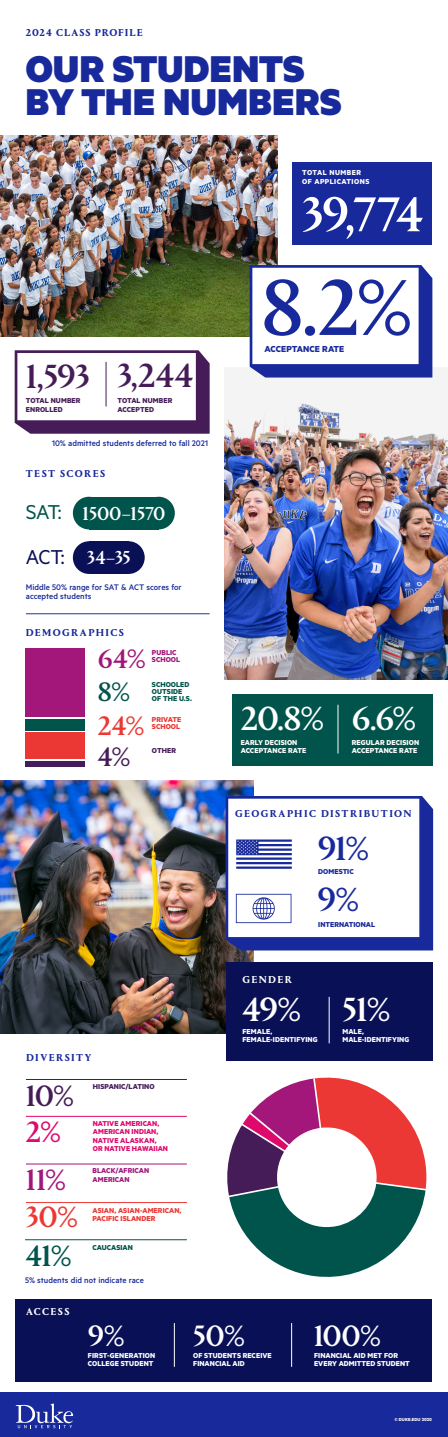
<style>
.page{position:relative;width:448px;height:1437px;background:#fff}
.page>*{position:absolute;margin:0;border:0;box-sizing:border-box;transform-origin:0 0}
.t1{font:500 82.74px "Portrait";color:#18299b}
.t2{font:500 51.03px "Portrait";color:#fff}
.t3{font:900 42px/33.2px "Metric";letter-spacing:.01em;color:#18299b}
.t4{font:500 35px "Portrait";color:#fff}
.t5{font:500 35px "Portrait";letter-spacing:-.005em;color:#451c57}
.t6{font:500 35px "Portrait";color:#18299b}
.t7{font:500 30.8px "Portrait";color:#fff}
.t8{font:500 30.8px "Portrait";color:#451c57}
.t9{font:500 30.8px "Portrait";color:#a3177a}
.t10{font:500 30.8px "Portrait";color:#00544c}
.t11{font:500 30.8px "Portrait";color:#ec3834}
.t12{font:500 30.8px "Portrait";color:#de096d}
.t13{font:500 28px "Portrait";color:#a2167a}
.t14{font:500 28px "Portrait";color:#ec3834}
.t15{font:500 28px "Portrait";color:#451c57}
.t16{font:500 28px "Portrait";color:#00544c}
.t17{font:22.61px "Metric";color:#00544c}
.t18{font:22.61px "Metric";color:#091055}
.t19{font:500 19.6px "Portrait";letter-spacing:-.01em;color:#fff}
.t20{font:700 10.5px "Portrait";letter-spacing:.125em;color:#18299b}
.t21{font:700 10.5px "Portrait";letter-spacing:.09em;color:#18299b}
.t22{font:700 10.5px "Portrait";letter-spacing:.13em;color:#fff}
.t23{font:700 9.8px "Metric";color:#18299b}
.t24{font:500 9.1px/8.4px "Metric";color:#18299b}
.t25{font:700 8.05px/8.4px "Metric";letter-spacing:.01em;color:#fff}
.t26{font:700 8.05px/8.4px "Metric";color:#de096d}
.t27{font:700 8.05px/8.4px "Metric";letter-spacing:.015em;color:#451c57}
.t28{font:700 8.05px/7px "Metric";letter-spacing:.01em;color:#ec3834}
.t29{font:700 8.05px/8.4px "Metric";letter-spacing:.01em;color:#a2167a}
.t30{font:700 8.05px/7px "Metric";letter-spacing:.01em;color:#00544c}
.t31{font:700 8.05px/8.4px "Metric";letter-spacing:.055em;color:#fff}
.t32{font:700 8.05px "Metric";letter-spacing:.005em;color:#18299b}
.t33{font:700 4.9px "Metric";letter-spacing:.01em;color:#fff}
</style>
<div class="page">
<svg style="left:15px;top:350px;width:195px;height:84px"></svg>
<img style="left:0;top:780px;width:253px;height:254px">
<svg style="left:226px;top:796px;width:207px;height:154px"></svg>
<img style="left:0;top:136px;width:277px;height:200px">
<img style="left:224px;top:367px;width:224px;height:313px">
<svg style="left:250px;top:265px;width:182px;height:112px"></svg>
<svg style="left:229px;top:1200px;width:195px;height:77px"></svg>
<svg style="left:227px;top:1077px;width:200px;height:123px"></svg>
<div style="left:293px;top:162px;width:139px;height:82px;background:#18299b"></div>
<div style="left:73px;top:497px;width:32px;height:32px;background:#00544c;border-radius:50%"></div>
<div style="left:143px;top:497px;width:32px;height:32px;background:#00544c;border-radius:50%"></div>
<div style="left:89px;top:497px;width:70px;height:32px;background:#00544c"></div>
<div style="left:73px;top:541px;width:32px;height:33px;background:#091055;border-radius:50%"></div>
<div style="left:113px;top:541px;width:32px;height:33px;background:#091055;border-radius:50%"></div>
<div style="left:89px;top:541px;width:40px;height:33px;background:#091055"></div>
<hr style="left:106px;top:362px;width:1px;height:44px;background:#451c57">
<div style="left:232px;top:694px;width:200px;height:72px;background:#00544c"></div>
<hr style="left:338px;top:704px;width:1px;height:49px;background:#fff">
<div style="left:226px;top:963px;width:206px;height:98px;background:#091055"></div>
<svg style="left:236px;top:839px;width:56px;height:29px"></svg>
<svg style="left:236px;top:893px;width:55px;height:30px"></svg>
<div style="left:0;top:1392px;width:448px;height:44px;background:#18299b"></div>
<hr style="left:26px;top:613px;width:184px;height:1px;background:#1d3798">
<svg style="left:16px;top:1403px;width:57px;height:25px"></svg>
<hr style="left:25px;top:1239px;width:162px;height:1px;background:#00544c">
<hr style="left:26px;top:1202px;width:161px;height:1px;background:#ec3834">
<hr style="left:26px;top:1163px;width:161px;height:1px;background:#a2167a">
<hr style="left:26px;top:1116px;width:161px;height:1px;background:#de096d">
<hr style="left:26px;top:1079px;width:161px;height:1px;background:#451c57">
<div style="left:16px;top:1299px;width:416px;height:82px;background:#091055"></div>
<hr style="left:174px;top:1323px;width:1px;height:43px;background:#fff">
<hr style="left:291px;top:1323px;width:1px;height:43px;background:#fff">
<hr style="left:329px;top:996px;width:1px;height:47px;background:#fff">
<div style="left:26px;top:732px;width:59px;height:27px;background:#ec3834"></div>
<div style="left:26px;top:719px;width:59px;height:11px;background:#00544c"></div>
<div style="left:26px;top:761px;width:59px;height:5px;background:#451c57"></div>
<div style="left:26px;top:648px;width:59px;height:69px;background:#a3177a"></div>
<p class="t21" style="left:26px;top:25px;width:118px">2024 CLASS PROFILE</p>
<p class="t3" style="left:26px;top:51px;width:317px">OUR STUDENTS<br>BY THE NUMBERS</p>
<p class="t31" style="left:302px;top:168px;width:69px">TOTAL NUMBER<br>OF APPLICATIONS</p>
<p class="t2" style="left:302px;top:180px;width:123px">39,774</p>
<p class="t5" style="left:26px;top:352px;width:66px">1,593</p>
<p class="t27" style="left:26px;top:396px;width:56px">TOTAL NUMBER<br>ENROLLED</p>
<p class="t5" style="left:118px;top:352px;width:77px">3,244</p>
<p class="t27" style="left:118px;top:396px;width:56px">TOTAL NUMBER<br>ACCEPTED</p>
<p class="t24" style="left:52px;top:439px;width:158px">10% admitted students deferred to fall 2021</p>
<p class="t20" style="left:26px;top:466px;width:81px">TEST SCORES</p>
<p class="t17" style="left:26px;top:499px;width:37px">SAT:</p>
<p class="t18" style="left:26px;top:543px;width:41px">ACT:</p>
<p class="t19" style="left:83px;top:500px;width:85px">1500–1570</p>
<p class="t19" style="left:87px;top:544px;width:45px">34–35</p>
<p class="t24" style="left:26px;top:583px;width:157px">Middle 50% range for SAT &amp; ACT scores for accepted students</p>
<p class="t20" style="left:26px;top:625px;width:100px">DEMOGRAPHICS</p>
<p class="t13" style="left:98px;top:640px;width:49px">64%</p>
<p class="t29" style="left:152px;top:648px;width:30px;line-height:7px">PUBLIC<br>SCHOOL</p>
<p class="t30" style="left:152px;top:681px;width:42px">SCHOOLED<br>OUTSIDE<br>OF THE U.S.</p>
<p class="t28" style="left:152px;top:715px;width:31px">PRIVATE<br>SCHOOL</p>
<p class="t27" style="left:152px;top:746px;width:26px">OTHER</p>
<p class="t16" style="left:98px;top:673px;width:34px">8%</p>
<p class="t14" style="left:98px;top:707px;width:48px">24%</p>
<p class="t15" style="left:98px;top:738px;width:34px">4%</p>
<p class="t20" style="left:26px;top:1050px;width:67px">DIVERSITY</p>
<p class="t8" style="left:26px;top:1074px;width:50px">10%</p>
<p class="t27" style="left:93px;top:1082px;width:63px">HISPANIC/LATINO</p>
<p class="t12" style="left:26px;top:1111px;width:36px">2%</p>
<p class="t26" style="left:93px;top:1118px;width:77px">NATIVE AMERICAN,<br>AMERICAN INDIAN,<br>NATIVE ALASKAN,<br>OR NATIVE HAWAIIAN</p>
<p class="t9" style="left:26px;top:1158px;width:41px">11%</p>
<p class="t29" style="left:93px;top:1166px;width:58px">BLACK/AFRICAN<br>AMERICAN</p>
<p class="t11" style="left:26px;top:1196px;width:53px">30%</p>
<p class="t28" style="left:93px;top:1206px;width:90px">ASIAN, ASIAN-AMERICAN,</p>
<p class="t28" style="left:93px;top:1214px;width:64px">PACIFIC ISLANDER</p>
<p class="t10" style="left:26px;top:1235px;width:47px">41%</p>
<p class="t30" style="left:93px;top:1243px;width:42px">CAUCASIAN</p>
<p class="t24" style="left:25px;top:1275px;width:120px">5% students did not indicate race</p>
<p class="t22" style="left:26px;top:1304px;width:45px">ACCESS</p>
<p class="t1" style="left:262px;top:252px;width:151px">8.2%</p>
<p class="t23" style="left:265px;top:343px;width:81px">ACCEPTANCE RATE</p>
<p class="t4" style="left:241px;top:695px;width:85px">20.8%</p>
<p class="t25" style="left:241px;top:737px;width:67px">EARLY DECISION<br>ACCEPTANCE RATE</p>
<p class="t4" style="left:352px;top:695px;width:65px">6.6%</p>
<p class="t25" style="left:352px;top:737px;width:69px">REGULAR DECISION<br>ACCEPTANCE RATE</p>
<p class="t20" style="left:235px;top:806px;width:178px">GEOGRAPHIC DISTRIBUTION</p>
<p class="t6" style="left:318px;top:824px;width:53px">91%</p>
<p class="t32" style="left:318px;top:866px;width:37px">DOMESTIC</p>
<p class="t6" style="left:317px;top:876px;width:43px">9%</p>
<p class="t22" style="left:242px;top:972px;width:51px">GENDER</p>
<p class="t32" style="left:318px;top:919px;width:59px">INTERNATIONAL</p>
<p class="t4" style="left:242px;top:985px;width:60px">49%</p>
<p class="t4" style="left:343px;top:985px;width:49px">51%</p>
<p class="t25" style="left:343px;top:1026px;width:68px">MALE,<br>MALE-IDENTIFYING</p>
<p class="t25" style="left:242px;top:1026px;width:77px">FEMALE,<br>FEMALE-IDENTIFYING</p>
<p class="t7" style="left:88px;top:1314px;width:38px">9%</p>
<p class="t25" style="left:88px;top:1350px;width:69px">FIRST-GENERATION</p>
<p class="t25" style="left:88px;top:1359px;width:67px">COLLEGE STUDENT</p>
<p class="t7" style="left:193px;top:1314px;width:53px">50%</p>
<p class="t25" style="left:193px;top:1350px;width:80px">OF STUDENTS RECEIVE<br>FINANCIAL AID</p>
<p class="t7" style="left:314px;top:1314px;width:69px">100%</p>
<p class="t25" style="left:314px;top:1350px;width:97px">FINANCIAL AID MET FOR<br>EVERY ADMITTED STUDENT</p>
<p class="t33" style="left:394px;top:1416px;width:39px">© DUKE.EDU 2020</p>
</div>
